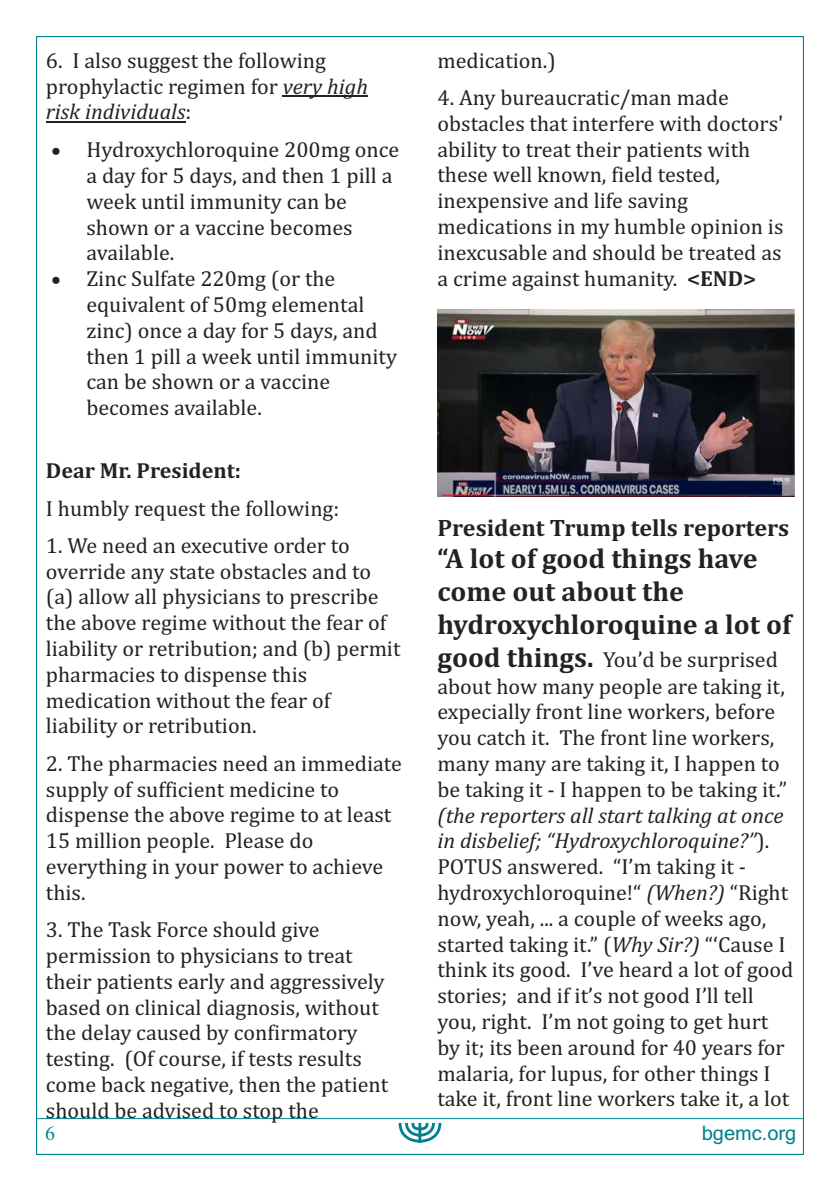
<style>
.page{position:relative;width:840px;height:1191px;background:#fff}
.page>*{position:absolute;margin:0;border:0;box-sizing:border-box;transform-origin:0 0}
.t1{font:700 28px/32.8px "Cambria";color:#222}
.t2{font:700 24px "Cambria";color:#222}
.t3{font:22px/25.8px "Cambria";color:#222}
.t4{font:700 22px "Cambria";color:#222}
.t5{font:20px "Microsoft Sans Serif";color:#00828e}
.t6{font:20px "Times New Roman";color:#00828e}
.s1{font-style:italic}
.s2{font-weight:700}
.s3{font-weight:700;font-size:28px}
</style>
<div class="page">
<hr style="left:36px;top:1118px;width:767px;height:1px;background:#00828e">
<svg style="left:398px;top:1122px;width:44px;height:21px"></svg>
<hr style="left:283px;top:95px;width:85px;height:1px;background:#222">
<hr style="left:46px;top:121px;width:139px;height:1px;background:#222">
<img style="left:437px;top:310px;width:357px;height:186px">
<p class="t3" style="left:46px;top:49px;width:323px">6. I also suggest the following prophylactic regimen for <span class="s1">very high risk individuals</span>:</p>
<p class="t3" style="left:86px;top:138px;width:314px;text-indent:-35px">• Hydroxychloroquine 200mg once a day for 5 days, and then 1 pill a week until immunity can be shown or a vaccine becomes available.</p>
<p class="t3" style="left:86px;top:267px;width:312px;text-indent:-35px">• Zinc Sulfate 220mg (or the equivalent of 50mg elemental zinc) once a day for 5 days, and then 1 pill a week until immunity can be shown or a vaccine becomes available.</p>
<p class="t4" style="left:46px;top:461px;width:196px">Dear Mr. President:</p>
<p class="t3" style="left:46px;top:496px;width:295px">I humbly request the following:</p>
<p class="t3" style="left:46px;top:534px;width:356px">1. We need an executive order to override any state obstacles and to (a) allow all physicians to prescribe the above regime without the fear of liability or retribution; and (b) permit pharmacies to dispense this medication without the fear of liability or retribution.</p>
<p class="t3" style="left:46px;top:752px;width:357px">2. The pharmacies need an immediate supply of sufficient medicine to dispense the above regime to at least<br>15 million people. Please do everything in your power to achieve this.</p>
<p class="t3" style="left:46px;top:918px;width:343px">3. The Task Force should give permission to physicians to treat their patients early and aggressively based on clinical diagnosis, without the delay caused by confirmatory testing. (Of course, if tests results come back negative, then the patient should be advised to stop the</p>
<p class="t3" style="left:437px;top:49px;width:120px">medication.)</p>
<p class="t3" style="left:437px;top:86px;width:347px">4. Any bureaucratic/man made obstacles that interfere with doctors' ability to treat their patients with these well known, field tested, inexpensive and life saving medications in my humble opinion is inexcusable and should be treated as a crime against humanity. <span class="s2">&lt;END&gt;</span></p>
<p class="t2" style="left:437px;top:517px;width:353px">President Trump tells reporters</p>
<p class="t1" style="left:437px;top:544px;width:355px">“A lot of good things have come out about the hydroxychloroquine a lot of</p>
<p class="t3" style="left:437px;top:647px;width:351px"><span class="s3">good things.</span> You’d be surprised about how many people are taking it, expecially front line workers, before you catch it. The front line workers, many many are taking it, I happen to be taking it - I happen to be taking it.”</p>
<p class="t3" style="left:437px;top:803px;width:357px"><span class="s1">(the reporters all start talking at once in disbelief; “Hydroxychloroquine?”</span>).<br>POTUS answered. “I’m taking it - hydroxychloroquine!“ <span class="s1">(When?)</span> “Right now, yeah, ... a couple of weeks ago, started taking it.” (<span class="s1">Why Sir?)</span> “‘Cause I think its good. I’ve heard a lot of good stories; and if it’s not good I’ll tell you, right. I’m not going to get hurt by it; its been around for 40 years for malaria, for lupus, for other things I take it, front line workers take it, a lot</p>
<p class="t6" style="left:45px;top:1125px;width:11px">6</p>
<p class="t5" style="left:701px;top:1125px;width:96px">bgemc.org</p>
</div>
